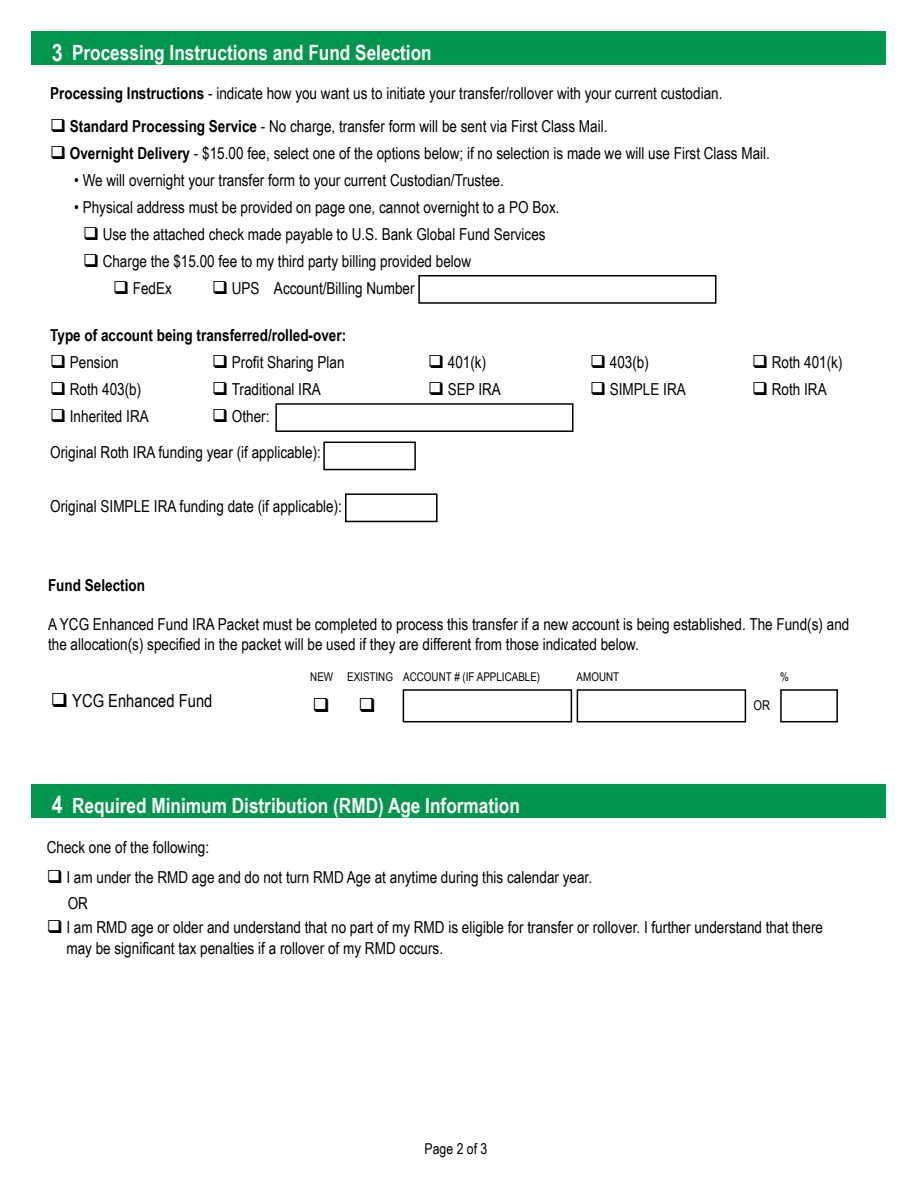
<style>
.page{position:relative;width:918px;height:1188px;background:#fff}
.page>*{position:absolute;margin:0;border:0;box-sizing:border-box;transform-origin:0 0}
.t1{font:700 24px "Arial Narrow";color:#fff}
.t2{font:700 21px "Arial Narrow";color:#fff}
.t3{font:18px "Arial Narrow";color:#000}
.t4{font:16.5px/19.5px "Arial Narrow";color:#000}
.t5{font:700 16.5px "Arial Narrow";color:#000}
.t6{font:15px "Arial Narrow";color:#000}
.t7{font:13.5px "Arial Narrow";color:#000}
.t8{font:12px "Arial Narrow";color:#000}
.s1{font-weight:700}
</style>
<div class="page">
<div style="left:32px;top:32px;width:854px;height:33px;background:#00964d"></div>
<div style="left:275px;top:403px;width:299px;height:29px;border:2px solid #000"></div>
<div style="left:323px;top:442px;width:93px;height:28px;border:2px solid #000"></div>
<div style="left:418px;top:275px;width:298px;height:29px;border:2px solid #000"></div>
<div style="left:345px;top:493px;width:93px;height:29px;border:2px solid #000"></div>
<div style="left:403px;top:689px;width:169px;height:33px;border:2px solid #000"></div>
<div style="left:577px;top:689px;width:169px;height:33px;border:2px solid #000"></div>
<div style="left:780px;top:689px;width:58px;height:33px;border:2px solid #000"></div>
<div style="left:32px;top:784px;width:854px;height:34px;background:#00964d"></div>
<p class="t1" style="left:52px;top:34px;width:12px">3</p>
<p class="t2" style="left:72px;top:37px;width:361px">Processing Instructions and Fund Selection</p>
<p class="t4" style="left:50px;top:82px;width:674px"><span class="s1">Processing Instructions</span> - indicate how you want us to initiate your transfer/rollover with your current custodian.</p>
<p class="t4" style="left:50px;top:115px;width:559px">❑ <span class="s1">Standard Processing Service</span> - No charge, transfer form will be sent via First Class Mail.</p>
<p class="t4" style="left:50px;top:142px;width:721px">❑ <span class="s1">Overnight Delivery</span> - $15.00 fee, select one of the options below; if no selection is made we will use First Class Mail.</p>
<p class="t4" style="left:74px;top:169px;width:431px">• We will overnight your transfer form to your current Custodian/Trustee.</p>
<p class="t4" style="left:74px;top:196px;width:487px">• Physical address must be provided on page one, cannot overnight to a PO Box.</p>
<p class="t4" style="left:83px;top:223px;width:464px">❑ Use the attached check made payable to U.S. Bank Global Fund Services</p>
<p class="t4" style="left:83px;top:250px;width:390px">❑ Charge the $15.00 fee to my third party billing provided below</p>
<p class="t4" style="left:113px;top:277px;width:60px">❑ FedEx</p>
<p class="t4" style="left:212px;top:277px;width:204px">❑ UPS Account/Billing Number</p>
<p class="t5" style="left:50px;top:323px;width:297px">Type of account being transferred/rolled-over:</p>
<p class="t4" style="left:50px;top:352px;width:70px">❑ Pension</p>
<p class="t4" style="left:212px;top:352px;width:134px">❑ Profit Sharing Plan</p>
<p class="t4" style="left:428px;top:352px;width:59px">❑ 401(k)</p>
<p class="t4" style="left:590px;top:352px;width:60px">❑ 403(b)</p>
<p class="t4" style="left:752px;top:352px;width:92px">❑ Roth 401(k)</p>
<p class="t4" style="left:50px;top:379px;width:93px">❑ Roth 403(b)</p>
<p class="t4" style="left:212px;top:379px;width:110px">❑ Traditional IRA</p>
<p class="t4" style="left:428px;top:379px;width:74px">❑ SEP IRA</p>
<p class="t4" style="left:590px;top:379px;width:97px">❑ SIMPLE IRA</p>
<p class="t4" style="left:752px;top:379px;width:76px">❑ Roth IRA</p>
<p class="t4" style="left:50px;top:406px;width:100px">❑ Inherited IRA</p>
<p class="t4" style="left:212px;top:406px;width:59px">❑ Other:</p>
<p class="t4" style="left:50px;top:442px;width:272px">Original Roth IRA funding year (if applicable):</p>
<p class="t4" style="left:50px;top:496px;width:293px">Original SIMPLE IRA funding date (if applicable):</p>
<p class="t5" style="left:48px;top:573px;width:98px">Fund Selection</p>
<p class="t4" style="left:48px;top:614px;width:803px">A YCG Enhanced Fund IRA Packet must be completed to process this transfer if a new account is being established. The Fund(s) and the allocation(s) specified in the packet will be used if they are different from those indicated below.</p>
<p class="t3" style="left:51px;top:688px;width:163px">❑ YCG Enhanced Fund</p>
<p class="t8" style="left:310px;top:668px;width:24px">NEW</p>
<p class="t8" style="left:347px;top:668px;width:47px">EXISTING</p>
<p class="t8" style="left:403px;top:668px;width:139px">ACCOUNT # (IF APPLICABLE)</p>
<p class="t8" style="left:577px;top:668px;width:44px">AMOUNT</p>
<p class="t8" style="left:780px;top:668px;width:10px">%</p>
<p class="t7" style="left:754px;top:695px;width:18px">OR</p>
<p class="t1" style="left:52px;top:787px;width:12px">4</p>
<p class="t2" style="left:72px;top:789px;width:450px">Required Minimum Distribution (RMD) Age Information</p>
<p class="t4" style="left:47px;top:837px;width:164px">Check one of the following:</p>
<p class="t4" style="left:47px;top:867px;width:547px">❑ I am under the RMD age and do not turn RMD Age at anytime during this calendar year.</p>
<p class="t4" style="left:68px;top:893px;width:22px">OR</p>
<p class="t4" style="left:66px;top:916px;width:758px;line-height:21px;text-indent:-20px">❑ I am RMD age or older and understand that no part of my RMD is eligible for transfer or rollover. I further understand that there may be significant tax penalties if a rollover of my RMD occurs.</p>
<p class="t6" style="left:425px;top:1138px;width:64px">Page 2 of 3</p>
</div>
